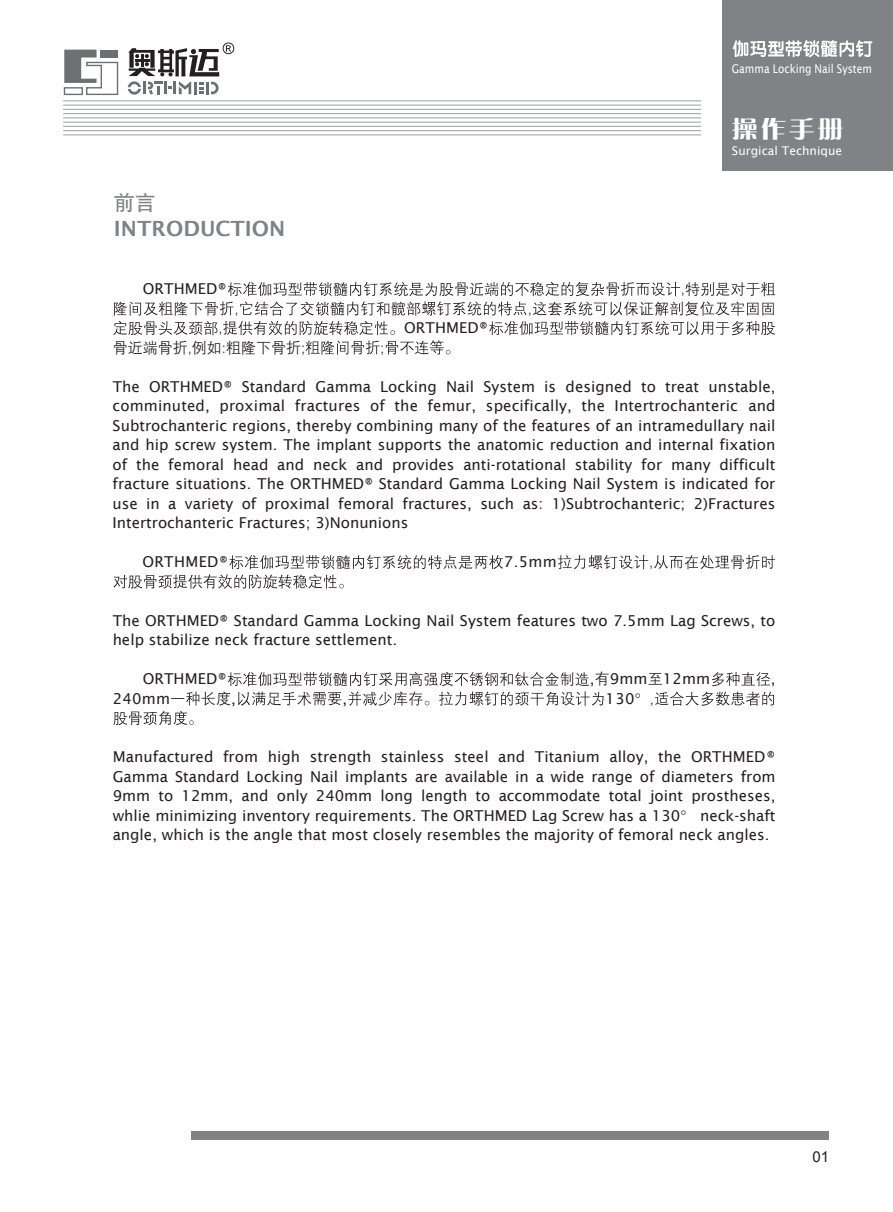
<style>
.page{position:relative;width:893px;height:1212px;background:#fff}
.page>*{position:absolute;margin:0;border:0;box-sizing:border-box;transform-origin:0 0}
.t1{font:23.25px "FZCQJW GB1 0";color:#fff;scale:1.11 1}
.t2{font:600 21px "Lucida Sans";color:#808285}
.t3{font:21px "FZHTJW GB1 0";color:#808285}
.t4{font:15px/19.5px "Lucida Sans";color:#231f20;text-align:justify}
.t5{font:15px "FZZDXJW GB1 0";color:#231f20}
.t6{font:15px "Lucida Sans";letter-spacing:.02em;color:#231f20}
.t7{font:15px "Arial";color:#231f20}
.t8{font:12px "Lucida Sans";color:#fff;scale:.85 1}
.t9{font:12px "Lucida Sans";color:#fff}
.s1{font-family:"FZZDXJW GB1 0"}
</style>
<div class="page">
<div style="left:723px;top:0;width:170px;height:170px;background:#808285"></div>
<svg style="left:64px;top:50px;width:55px;height:46px"></svg>
<svg style="left:127px;top:43px;width:107px;height:52px"></svg>
<div style="left:191px;top:1131px;width:638px;height:9px;background:#808285"></div>
<hr style="left:63px;top:134px;width:638px;height:1px;background:#a7a9ac">
<hr style="left:63px;top:130px;width:638px;height:1px;background:#a7a9ac">
<hr style="left:63px;top:126px;width:638px;height:1px;background:#a7a9ac">
<hr style="left:63px;top:122px;width:638px;height:1px;background:#a7a9ac">
<hr style="left:63px;top:117px;width:638px;height:1px;background:#a7a9ac">
<hr style="left:63px;top:113px;width:638px;height:1px;background:#a7a9ac">
<hr style="left:63px;top:109px;width:638px;height:1px;background:#a7a9ac">
<hr style="left:63px;top:105px;width:638px;height:1px;background:#a7a9ac">
<hr style="left:63px;top:100px;width:638px;height:1px;background:#a7a9ac">
<svg style="left:113px;top:282px;width:662px;height:73px"></svg>
<svg style="left:558px;top:555px;width:90px;height:14px"></svg>
<svg style="left:654px;top:555px;width:121px;height:14px"></svg>
<svg style="left:113px;top:555px;width:390px;height:34px"></svg>
<svg style="left:655px;top:672px;width:119px;height:34px"></svg>
<svg style="left:113px;top:672px;width:491px;height:53px"></svg>
<svg style="left:732px;top:40px;width:140px;height:17px"></svg>
<p class="t8" style="left:732px;top:62px;width:166px">Gamma Locking Nail System</p>
<h2 class="t3" style="left:114px;top:191px;width:43px">前言</h2>
<h2 class="t2" style="left:114px;top:216px;width:173px">INTRODUCTION</h2>
<p class="t4" style="left:143px;top:279px;width:86px">ORTHMED®</p>
<p class="t5" style="left:218px;top:320px;width:6px">,</p>
<p class="t5" style="left:234px;top:301px;width:6px">,</p>
<p class="t5" style="left:528px;top:301px;width:6px">,</p>
<p class="t4" style="left:404px;top:318px;width:86px">ORTHMED®</p>
<h1 class="t1" style="left:732px;top:116px;width:102px">操作手册</h1>
<p class="t9" style="left:732px;top:144px;width:112px">Surgical Technique</p>
<p class="t5" style="left:681px;top:281px;width:6px">,</p>
<p class="t5" style="left:113px;top:340px;width:194px">骨近端骨折,例如:粗隆下骨折;</p>
<p class="t5" style="left:380px;top:340px;width:6px">;</p>
<p class="t4" style="left:113px;top:377px;width:665px">The ORTHMED® Standard Gamma Locking Nail System is designed to treat unstable, comminuted, proximal fractures of the femur, specifically, the Intertrochanteric and Subtrochanteric regions, thereby combining many of the features of an intramedullary nail and hip screw system. The implant supports the anatomic reduction and internal fixation of the femoral head and neck and provides anti-rotational stability for many difficult fracture situations. The ORTHMED® Standard Gamma Locking Nail System is indicated for use in a variety of proximal femoral fractures, such as: 1)Subtrochanteric; 2)Fractures Intertrochanteric Fractures; 3)Nonunions</p>
<p class="t6" style="left:143px;top:553px;width:87px">ORTHMED®</p>
<p class="t4" style="left:504px;top:552px;width:54px">7.5mm</p>
<p class="t5" style="left:649px;top:554px;width:6px">,</p>
<p class="t4" style="left:113px;top:611px;width:664px">The ORTHMED® Standard Gamma Locking Nail System features two 7.5mm Lag Screws, to help stabilize neck fracture settlement.</p>
<p class="t4" style="left:143px;top:669px;width:86px">ORTHMED®</p>
<p class="t4" style="left:590px;top:669px;width:122px">,<span class="s1">有</span>9mm<span class="s1">至</span>12mm</p>
<p class="t4" style="left:771px;top:669px;width:6px">,</p>
<p class="t4" style="left:113px;top:689px;width:59px">240mm</p>
<p class="t4" style="left:231px;top:689px;width:6px">,</p>
<p class="t4" style="left:342px;top:689px;width:6px">,</p>
<p class="t4" style="left:606px;top:689px;width:50px">130<span class="s1">°,</span></p>
<p class="t4" style="left:113px;top:747px;width:664px">Manufactured from high strength stainless steel and Titanium alloy, the ORTHMED® Gamma Standard Locking Nail implants are available in a wide range of diameters from 9mm to 12mm, and only 240mm long length to accommodate total joint prostheses, whlie minimizing inventory requirements. The ORTHMED Lag Screw has a 130<span class="s1">°</span> neck-shaft angle, which is the angle that most closely resembles the majority of femoral neck angles.</p>
<p class="t7" style="left:812px;top:1148px;width:18px">01</p>
</div>
